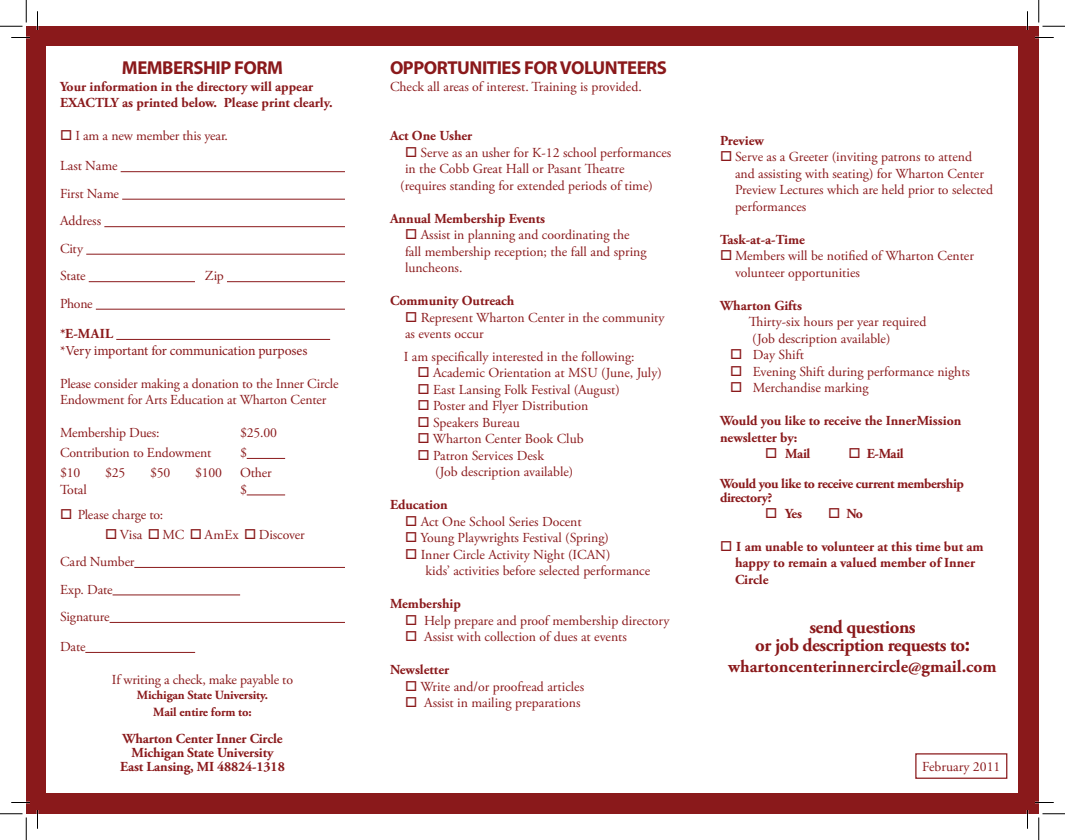
<style>
.page{position:relative;width:1065px;height:840px;background:#fff}
.page>*{position:absolute;margin:0;border:0;box-sizing:border-box;transform-origin:0 0}
.t1{font:700 18.75px "Myriad Pro";letter-spacing:-.025em;color:#8a191b}
.t2{font:700 18.75px/18px "Adobe Garamond Pro";letter-spacing:-.025em;color:#8a191b;text-align:center}
.t3{font:700 17.5px "Adobe Garamond Pro";color:#8a191b}
.t4{font:13.75px/16.5px "Adobe Garamond Pro";color:#8a191b}
.t5{font:700 13.75px/16.5px "Adobe Garamond Pro";color:#8a191b}
.t6{font:13.75px/27.5px "Adobe Garamond Pro";letter-spacing:-.005em;color:#891a1b}
.t7{font:700 13.75px/30px "Adobe Garamond Pro";letter-spacing:-.025em;color:#8a191b}
.t8{font:13.75px "Minion Pro";letter-spacing:-.01em;color:#8a191b}
.t9{font:700 12.5px/16.5px "Adobe Garamond Pro";letter-spacing:-.01em;color:#8a191b;text-align:center}
.s1{font-family:"Myriad Pro"}
</style>
<div class="page">
<div style="left:26px;top:26px;width:1013px;height:788px;background:#8a191b"></div>
<div style="left:47px;top:47px;width:971px;height:746px;background:#fff"></div>
<hr style="left:121px;top:171px;width:224px;height:1px;background:#8a191b">
<hr style="left:122px;top:199px;width:223px;height:1px;background:#8a191b">
<hr style="left:104px;top:226px;width:241px;height:1px;background:#8a191b">
<hr style="left:86px;top:254px;width:259px;height:1px;background:#8a191b">
<hr style="left:89px;top:281px;width:106px;height:1px;background:#8a191b">
<hr style="left:227px;top:281px;width:118px;height:1px;background:#8a191b">
<hr style="left:96px;top:309px;width:249px;height:1px;background:#8a191b">
<hr style="left:116px;top:339px;width:214px;height:1px;background:#8a191b">
<hr style="left:247px;top:458px;width:38px;height:1px;background:#8a191b">
<hr style="left:247px;top:495px;width:38px;height:1px;background:#8a191b">
<hr style="left:134px;top:567px;width:211px;height:1px;background:#891a1b">
<hr style="left:113px;top:595px;width:127px;height:1px;background:#891a1b">
<hr style="left:110px;top:622px;width:235px;height:1px;background:#891a1b">
<hr style="left:85px;top:652px;width:110px;height:1px;background:#891a1b">
<div style="left:915px;top:753px;width:92px;height:26px;border:1px solid #8a191b"></div>
<svg style="left:11px;top:37px;width:19px;height:1px"></svg>
<svg style="left:1035px;top:37px;width:19px;height:1px"></svg>
<svg style="left:11px;top:802px;width:19px;height:1px"></svg>
<svg style="left:1035px;top:802px;width:19px;height:1px"></svg>
<svg style="left:37px;top:11px;width:1px;height:19px"></svg>
<svg style="left:37px;top:810px;width:1px;height:19px"></svg>
<svg style="left:1027px;top:11px;width:1px;height:19px"></svg>
<svg style="left:1027px;top:810px;width:1px;height:19px"></svg>
<svg style="left:0;top:0;width:27px;height:27px"></svg>
<svg style="left:0;top:814px;width:27px;height:26px"></svg>
<svg style="left:1039px;top:0;width:26px;height:27px"></svg>
<svg style="left:1039px;top:814px;width:26px;height:26px"></svg>
<h1 class="t1" style="left:122px;top:56px;width:163px">MEMBERSHIP FORM</h1>
<p class="t5" style="left:60px;top:78px;width:274px">Your information in the directory will appear<br>EXACTLY as printed below. Please print clearly.</p>
<p class="t4" style="left:60px;top:128px;width:170px">□ I am a new member this year.</p>
<p class="t4" style="left:60px;top:153px;width:61px;line-height:27.5px">Last Name<br>First Name<br>Address<br>City<br>State</p>
<p class="t4" style="left:205px;top:268px;width:20px">Zip</p>
<p class="t4" style="left:60px;top:296px;width:34px">Phone</p>
<p class="t5" style="left:60px;top:326px;width:55px">*E-MAIL</p>
<p class="t8" style="left:60px;top:341px;width:249px">*Very important for communication purposes</p>
<p class="t4" style="left:60px;top:375px;width:280px">Please consider making a donation to the Inner Circle<br>Endowment for Arts Education at Wharton Center</p>
<p class="t4" style="left:60px;top:425px;width:101px">Membership Dues:</p>
<p class="t4" style="left:240px;top:425px;width:39px">$25.00</p>
<p class="t4" style="left:60px;top:445px;width:153px">Contribution to Endowment</p>
<p class="t4" style="left:240px;top:445px;width:8px">$</p>
<p class="t4" style="left:60px;top:465px;width:22px">$10</p>
<p class="t4" style="left:105px;top:465px;width:22px">$25</p>
<p class="t4" style="left:150px;top:465px;width:22px">$50</p>
<p class="t4" style="left:195px;top:465px;width:29px">$100</p>
<p class="t4" style="left:240px;top:465px;width:33px">Other</p>
<p class="t4" style="left:60px;top:481px;width:28px">Total</p>
<p class="t4" style="left:240px;top:481px;width:8px">$</p>
<p class="t6" style="left:60px;top:501px;width:105px">□ Please charge to:</p>
<p class="t6" style="left:60px;top:521px;width:246px;text-indent:45px">□ Visa □ MC □ AmEx □ Discover<br>Card Number<br>Exp. Date<br>Signature</p>
<p class="t6" style="left:60px;top:633px;width:27px">Date</p>
<p class="t4" style="left:112px;top:672px;width:183px">If writing a check, make payable to</p>
<p class="t9" style="left:137px;top:687px;width:133px">Michigan State University.<br>Mail entire form to:</p>
<p class="t5" style="left:120px;top:732px;width:166px;line-height:13.8px;text-align:center">Wharton Center Inner Circle<br>Michigan State University<br>East Lansing, MI 48824-1318</p>
<h1 class="t1" style="left:390px;top:56px;width:279px">OPPORTUNITIES FOR VOLUNTEERS</h1>
<p class="t4" style="left:390px;top:78px;width:253px">Check all areas of interest. Training is provided.</p>
<p class="t5" style="left:390px;top:128px;width:84px">Act One Usher</p>
<p class="t4" style="left:405px;top:144px;width:268px">□ Serve as an usher for K-12 school performances</p>
<p class="t4" style="left:405px;top:161px;width:221px">in the Cobb Great Hall or Pasant Theatre</p>
<p class="t4" style="left:400px;top:177px;width:254px">(requires standing for extended periods of time)</p>
<p class="t5" style="left:390px;top:210px;width:157px">Annual Membership Events</p>
<p class="t4" style="left:405px;top:227px;width:243px">□ Assist in planning and coordinating the fall membership reception; the fall and spring luncheons.</p>
<p class="t5" style="left:390px;top:293px;width:126px">Community Outreach</p>
<p class="t4" style="left:405px;top:309px;width:261px">□ Represent Wharton Center in the community as events occur</p>
<p class="t4" style="left:404px;top:349px;width:232px">I am specifically interested in the following:</p>
<p class="t4" style="left:418px;top:365px;width:246px">□ Academic Orientation at MSU (June, July)</p>
<p class="t4" style="left:418px;top:382px;width:204px">□ East Lansing Folk Festival (August)</p>
<p class="t4" style="left:418px;top:398px;width:172px">□ Poster and Flyer Distribution</p>
<p class="t4" style="left:418px;top:415px;width:104px">□ Speakers Bureau</p>
<p class="t4" style="left:418px;top:431px;width:168px">□ Wharton Center Book Club</p>
<p class="t4" style="left:435px;top:448px;width:140px;text-indent:-18px">□ Patron Services Desk<br>(Job description available)</p>
<p class="t5" style="left:390px;top:497px;width:59px">Education</p>
<p class="t4" style="left:405px;top:514px;width:178px">□ Act One School Series Docent</p>
<p class="t4" style="left:405px;top:530px;width:205px">□ Young Playwrights Festival (Spring)</p>
<p class="t4" style="left:426px;top:547px;width:226px;text-indent:-21px">□ Inner Circle Activity Night (ICAN)<br>kids’ activities before selected performance</p>
<p class="t5" style="left:390px;top:596px;width:73px">Membership</p>
<p class="t4" style="left:405px;top:613px;width:266px">□ Help prepare and proof membership directory</p>
<p class="t4" style="left:405px;top:629px;width:223px">□ Assist with collection of dues at events</p>
<p class="t5" style="left:390px;top:662px;width:61px">Newsletter</p>
<p class="t4" style="left:405px;top:679px;width:181px">□ Write and/or proofread articles</p>
<p class="t4" style="left:405px;top:695px;width:177px">□ Assist in mailing preparations</p>
<p class="t5" style="left:720px;top:133px;width:45px">Preview</p>
<p class="t4" style="left:735px;top:149px;width:260px;text-indent:-15px">□ Serve as a Greeter (inviting patrons to attend and assisting with seating) for Wharton Center Preview Lectures which are held prior to selected performances</p>
<p class="t5" style="left:720px;top:232px;width:87px">Task-at-a-Time</p>
<p class="t4" style="left:735px;top:248px;width:240px;text-indent:-15px">□ Members will be notified of Wharton Center volunteer opportunities</p>
<p class="t5" style="left:720px;top:298px;width:83px">Wharton Gifts</p>
<p class="t4" style="left:749px;top:314px;width:179px">Thirty-six hours per year required (Job description available)</p>
<p class="t4" style="left:730px;top:347px;width:75px">□ Day Shift</p>
<p class="t4" style="left:730px;top:364px;width:241px">□ Evening Shift during performance nights</p>
<p class="t4" style="left:730px;top:380px;width:140px">□ Merchandise marking</p>
<p class="t5" style="left:720px;top:413px;width:243px">Would you like to receive the InnerMission newsletter by:</p>
<p class="t5" style="left:765px;top:446px;width:47px">□ Mail</p>
<p class="t7" style="left:720px;top:439px;width:246px;text-indent:129px">□ E-Mail<br>Would you like to receive current membership</p>
<p class="t7" style="left:720px;top:483px;width:54px">directory?</p>
<p class="t5" style="left:765px;top:506px;width:38px">□ Yes</p>
<p class="t5" style="left:828px;top:506px;width:36px">□ No</p>
<p class="t5" style="left:735px;top:539px;width:250px;text-indent:-15px">□ I am unable to volunteer at this time but am happy to remain a valued member of Inner<br>Circle</p>
<h1 class="t2" style="left:755px;top:618px;width:216px">send questions<br>or job description requests to<span class="s1">:</span></h1>
<p class="t3" style="left:728px;top:656px;width:270px">whartoncenterinnercircle@gmail.com</p>
<p class="t4" style="left:922px;top:759px;width:80px">February 2011</p>
</div>
